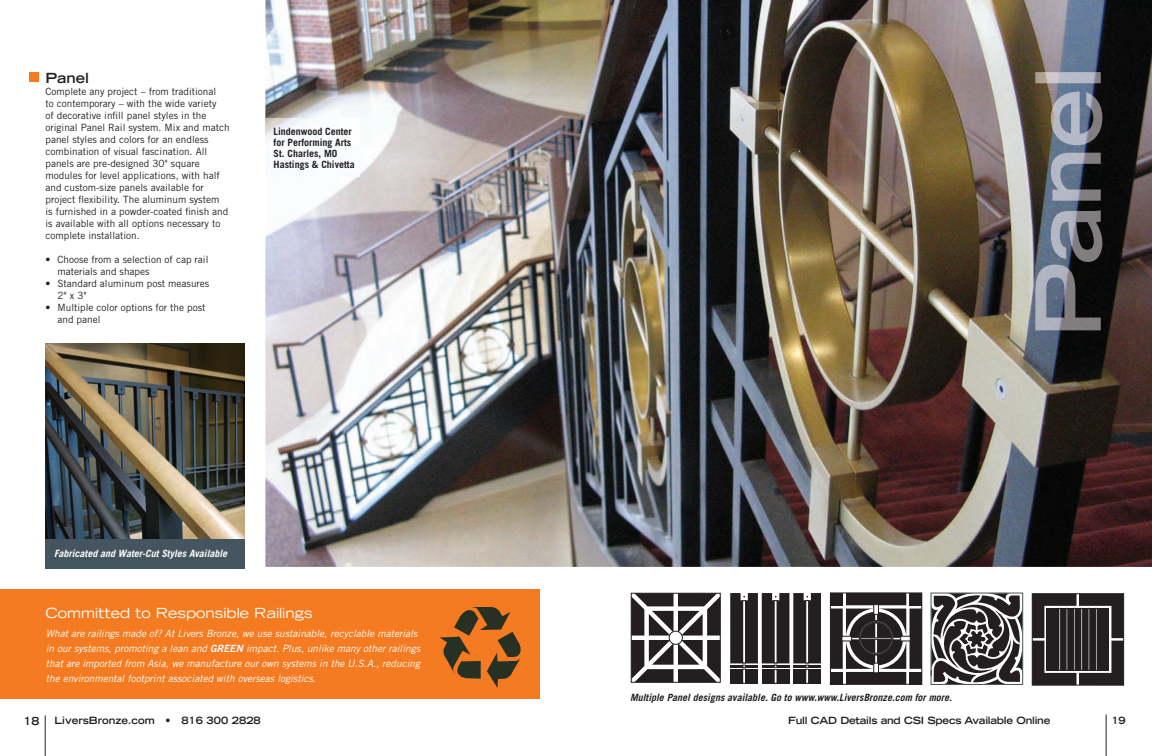
<style>
.page{position:relative;width:1152px;height:756px;background:#fff}
.page>*{position:absolute;margin:0;border:0;box-sizing:border-box;transform-origin:0 0}
.t1{font:expanded 14px "Trade Gothic LH";color:#fff}
.t2{font:700 expanded 14px "Trade Gothic LH";color:#231f20}
.t3{font:700 expanded 11px "Trade Gothic LH";color:#231f20}
.t4{font:10px/12px "Trade Gothic";color:#231f20}
.t5{font:italic 10px/15px "Trade Gothic";color:#fff}
.t6{font:italic 700 10px "Trade Gothic";color:#231f20}
.t7{font:700 10px/11px "Trade Gothic";color:#231f20}
.t8{font:700 expanded 10px "Trade Gothic LH";letter-spacing:-.02em;color:#231f20}
.t9{font:italic 700 10px "Trade Gothic";color:#fff}
.t10{font:700 expanded 10px "Trade Gothic LH";color:#231f20}
.t11{font:7.4px "Myriad";color:#231f20}
.s1{font-family:"Trade Gothic Bold Two"}
</style>
<div class="page">
<svg style="left:730px;top:593px;width:91px;height:91px;background:#474344"></svg>
<div style="left:806px;top:600px;width:3px;height:63px;border:1px solid #231f20"></div>
<svg style="left:930px;top:592px;width:94px;height:93px"></svg>
<div style="left:931px;top:593px;width:92px;height:92px;border:1px solid #495453"></div>
<div style="left:45px;top:533px;width:200px;height:36px;background:#45555f"></div>
<img style="left:45px;top:343px;width:200px;height:196px">
<div style="left:30px;top:73px;width:9px;height:9px;background:#f47b21"></div>
<div style="left:0;top:589px;width:540px;height:110px;background:#f47b21"></div>
<svg style="left:630px;top:592px;width:91px;height:91px"></svg>
<div style="left:631px;top:593px;width:90px;height:90px;border:1px solid #231f20"></div>
<div style="left:669px;top:631px;width:13px;height:13px;background:#fff;border-radius:50%"></div>
<div style="left:669px;top:631px;width:14px;height:14px;border:1px solid #231f20;border-radius:50%"></div>
<svg style="left:829px;top:592px;width:94px;height:93px"></svg>
<svg style="left:1031px;top:593px;width:94px;height:93px;background:#484546"></svg>
<div style="left:1047px;top:608px;width:62px;height:62px;background:#231f20"></div>
<div style="left:1066px;top:608px;width:2px;height:63px;border:1px solid #231f20"></div>
<div style="left:1073px;top:608px;width:2px;height:63px;border:1px solid #231f20"></div>
<div style="left:1088px;top:608px;width:2px;height:63px;border:1px solid #231f20"></div>
<div style="left:1095px;top:608px;width:2px;height:63px;border:1px solid #231f20"></div>
<hr style="left:1106px;top:714px;width:1px;height:42px;background:#231f20">
<hr style="left:45px;top:715px;width:1px;height:41px;background:#231f20">
<img style="left:265px;top:0;width:887px;height:567px">
<img style="left:1035px;top:72px;width:67px;height:258px">
<img style="left:265px;top:118px;width:95px;height:59px">
<svg style="left:440px;top:607px;width:81px;height:81px"></svg>
<h1 class="t2" style="left:45px;top:68px;width:45px">Panel</h1>
<p class="t4" style="left:45px;top:85px;width:186px">Complete any project – from traditional<br>to contemporary – with the wide variety<br>of decorative infill panel styles in the original Panel Rail system. Mix and match panel styles and colors for an endless combination of visual fascination. All panels are pre-designed 30" square modules for level applications, with half and custom-size panels available for project flexibility. The aluminum system<br>is furnished in a powder-coated finish and is available with all options necessary to complete installation.</p>
<p class="t4" style="left:57px;top:253px;width:153px;text-indent:-12px">• Choose from a selection of cap rail materials and shapes</p>
<p class="t4" style="left:57px;top:277px;width:153px;text-indent:-12px">• Standard aluminum post measures<br>2" x 3"</p>
<p class="t4" style="left:57px;top:301px;width:150px;text-indent:-12px">• Multiple color options for the post and panel</p>
<p class="t7" style="left:274px;top:125px;width:83px">Lindenwood Center for Performing Arts<br>St. Charles, MO<br>Hastings &amp; Chivetta</p>
<p class="t9" style="left:54px;top:548px;width:175px">Fabricated and Water-Cut Styles Available</p>
<h1 class="t1" style="left:45px;top:604px;width:269px">Committed to Responsible Railings</h1>
<p class="t5" style="left:46px;top:626px;width:376px">What are railings made of? At Livers Bronze, we use sustainable, recyclable materials in our systems, promoting a lean and <span class="s1">GREEN</span> impact. Plus, unlike many other railings that are imported from Asia, we manufacture our own systems in the U.S.A., reducing the environmental footprint associated with overseas logistics.</p>
<p class="t11" style="left:761px;top:691px;width:31px">Panel #19</p>
<p class="t11" style="left:631px;top:692px;width:31px">Panel #18</p>
<p class="t11" style="left:798px;top:694px;width:31px">Panel #23</p>
<p class="t11" style="left:832px;top:694px;width:31px">Panel #19</p>
<p class="t6" style="left:630px;top:691px;width:324px">Multiple Panel designs available. Go to www.www.LiversBronze.com for more.</p>
<p class="t11" style="left:928px;top:694px;width:31px">Panel #31</p>
<p class="t11" style="left:726px;top:695px;width:31px">Panel #23</p>
<p class="t3" style="left:24px;top:714px;width:17px">18</p>
<p class="t10" style="left:54px;top:714px;width:208px">LiversBronze.com • 816 300 2828</p>
<p class="t8" style="left:788px;top:713px;width:264px">Full CAD Details and CSI Specs Available Online</p>
<p class="t8" style="left:1112px;top:713px;width:16px">19</p>
</div>
